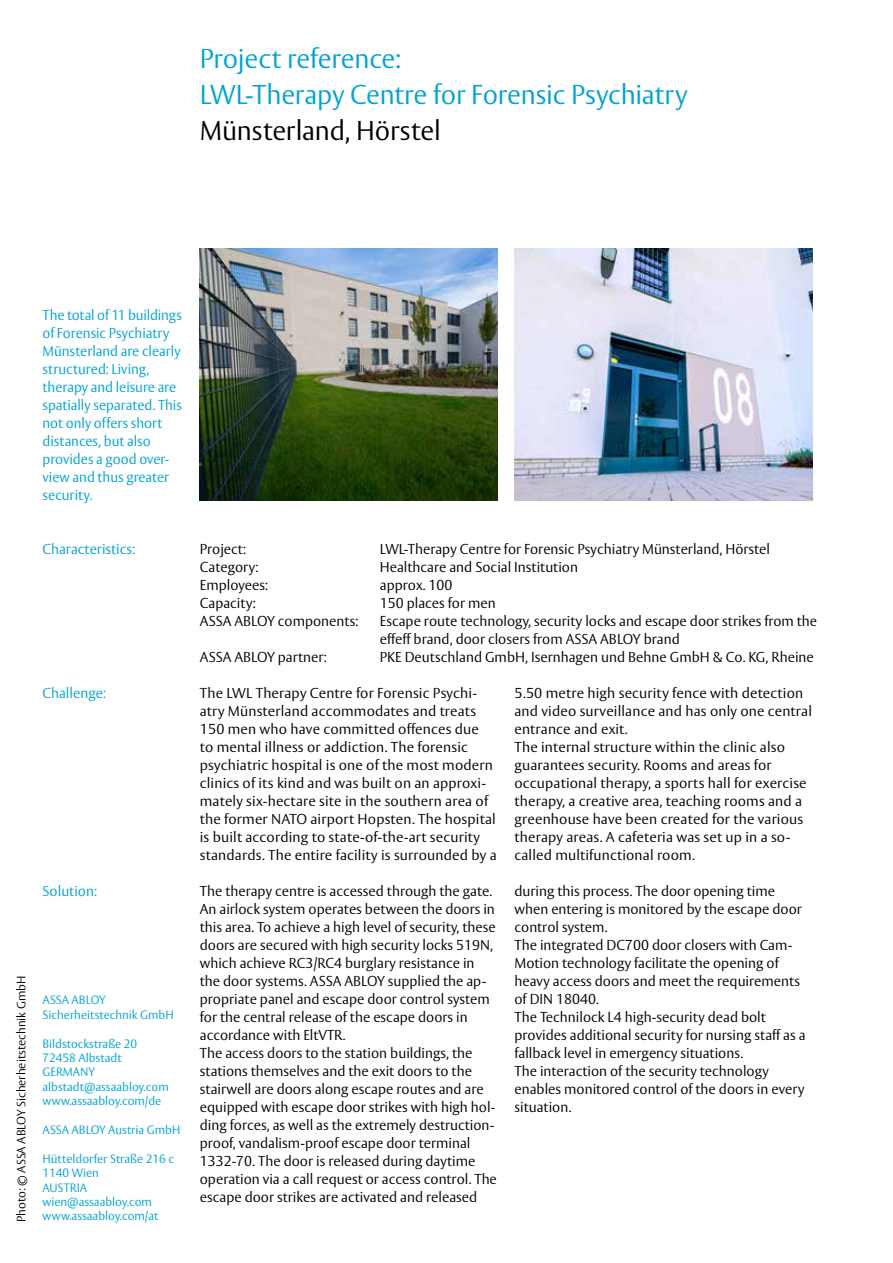
<style>
.page{position:relative;width:893px;height:1263px;background:#fff}
.page>*{position:absolute;margin:0;border:0;box-sizing:border-box;transform-origin:0 0}
.t1{font:300 27px/36px "ASSA Vesta";letter-spacing:-.01em;color:#00a3d1}
.t2{font:300 27px "ASSA Vesta";letter-spacing:-.005em;color:#000}
.t3{font:300 14.25px/18px "ASSA Vesta";color:#000}
.t4{font:300 14.25px/18px "ASSA Vesta";color:#00a3d1}
.t5{font:300 12px/14.4px "ASSA Vesta";color:#00a3d1}
.t6{font:300 12px "ASSA Vesta";color:#000}
</style>
<div class="page">
<img style="left:200px;top:248px;width:297px;height:252px">
<img style="left:514px;top:248px;width:298px;height:252px">
<h1 class="t1" style="left:200px;top:42px;width:489px">Project reference:<br>LWL-Therapy Centre for Forensic Psychiatry</h1>
<h1 class="t2" style="left:200px;top:115px;width:242px">Münsterland, Hörstel</h1>
<p class="t4" style="left:43px;top:307px;width:141px">The total of 11 buildings of Forensic Psychiatry<br>Münsterland are clearly structured: Living, therapy and leisure are spatially separated. This not only offers short distances, but also provides a good over&shy;view and thus greater security.</p>
<p class="t4" style="left:43px;top:541px;width:94px">Characteristics:</p>
<p class="t4" style="left:43px;top:685px;width:65px">Challenge:</p>
<p class="t4" style="left:43px;top:883px;width:56px">Solution:</p>
<p class="t6" style="left:14px;top:1222px;width:247px;rotate:-90deg">Photo: © ASSA ABLOY Sicherheitstechnik GmbH</p>
<p class="t5" style="left:43px;top:993px;width:133px">ASSA ABLOY<br>Sicherheitstechnik GmbH</p>
<p class="t5" style="left:43px;top:1037px;width:128px">Bildstockstraße 20<br>72458 Albstadt<br>GERMANY albstadt@assaabloy.com www.assaabloy.com/de</p>
<p class="t5" style="left:43px;top:1123px;width:139px">ASSA ABLOY Austria GmbH</p>
<p class="t5" style="left:43px;top:1152px;width:133px">Hütteldorfer Straße 216 c<br>1140 Wien<br>AUSTRIA wien@assaabloy.com</p>
<p class="t5" style="left:43px;top:1209px;width:118px">www.assaabloy.com/at</p>
<p class="t3" style="left:200px;top:541px;width:48px">Project:</p>
<p class="t3" style="left:380px;top:541px;width:392px">LWL-Therapy Centre for Forensic Psychiatry Münsterland, Hörstel</p>
<p class="t3" style="left:200px;top:559px;width:60px">Category:</p>
<p class="t3" style="left:380px;top:559px;width:200px">Healthcare and Social Institution</p>
<p class="t3" style="left:200px;top:577px;width:70px">Employees:</p>
<p class="t3" style="left:380px;top:577px;width:74px">approx. 100</p>
<p class="t3" style="left:200px;top:595px;width:57px">Capacity:</p>
<p class="t3" style="left:380px;top:595px;width:117px">150 places for men</p>
<p class="t3" style="left:200px;top:613px;width:160px">ASSA ABLOY components:</p>
<p class="t3" style="left:380px;top:613px;width:439px">Escape route technology, security locks and escape door strikes from the effeff brand, door closers from ASSA ABLOY brand</p>
<p class="t3" style="left:200px;top:649px;width:129px">ASSA ABLOY partner:</p>
<p class="t3" style="left:380px;top:649px;width:435px">PKE Deutschland GmbH, Isernhagen und Behne GmbH &amp; Co. KG, Rheine</p>
<p class="t3" style="left:200px;top:685px;width:298px">The LWL Therapy Centre for Forensic Psychi&shy;atry Münsterland accommodates and treats 150 men who have committed offences due<br>to mental illness or addiction. The forensic psychiatric hospital is one of the most modern clinics of its kind and was built on an approxi&shy;mately six-hectare site in the southern area of the former NATO airport Hopsten. The hospital is built according to state-of-the-art security standards. The entire facility is surrounded by a</p>
<p class="t3" style="left:514px;top:685px;width:299px">5.50 metre high security fence with detection and video surveillance and has only one central entrance and exit.<br>The internal structure within the clinic also guarantees security. Rooms and areas for occupational therapy, a sports hall for exercise therapy, a creative area, teaching rooms and a greenhouse have been created for the various therapy areas. A cafeteria was set up in a so&shy;called multifunctional room.</p>
<p class="t3" style="left:200px;top:883px;width:299px">The therapy centre is accessed through the gate.<br>An airlock system operates between the doors in this area. To achieve a high level of security, these doors are secured with high security locks 519N, which achieve RC3/RC4 burglary resistance in the door systems. ASSA ABLOY supplied the ap&shy;propriate panel and escape door control system for the central release of the escape doors in accordance with EltVTR.<br>The access doors to the station buildings, the stations themselves and the exit doors to the stairwell are doors along escape routes and are equipped with escape door strikes with high hol&shy;ding forces, as well as the extremely destruction&shy;proof, vandalism-proof escape door terminal 1332-70. The door is released during daytime operation via a call request or access control. The escape door strikes are activated and released</p>
<p class="t3" style="left:514px;top:883px;width:293px">during this process. The door opening time when entering is monitored by the escape door control system.<br>The integrated DC700 door closers with Cam-Motion technology facilitate the opening of heavy access doors and meet the requirements of DIN 18040.<br>The Technilock L4 high-security dead bolt provides additional security for nursing staff as a fallback level in emergency situations.<br>The interaction of the security technology enables monitored control of the doors in every situation.</p>
</div>
